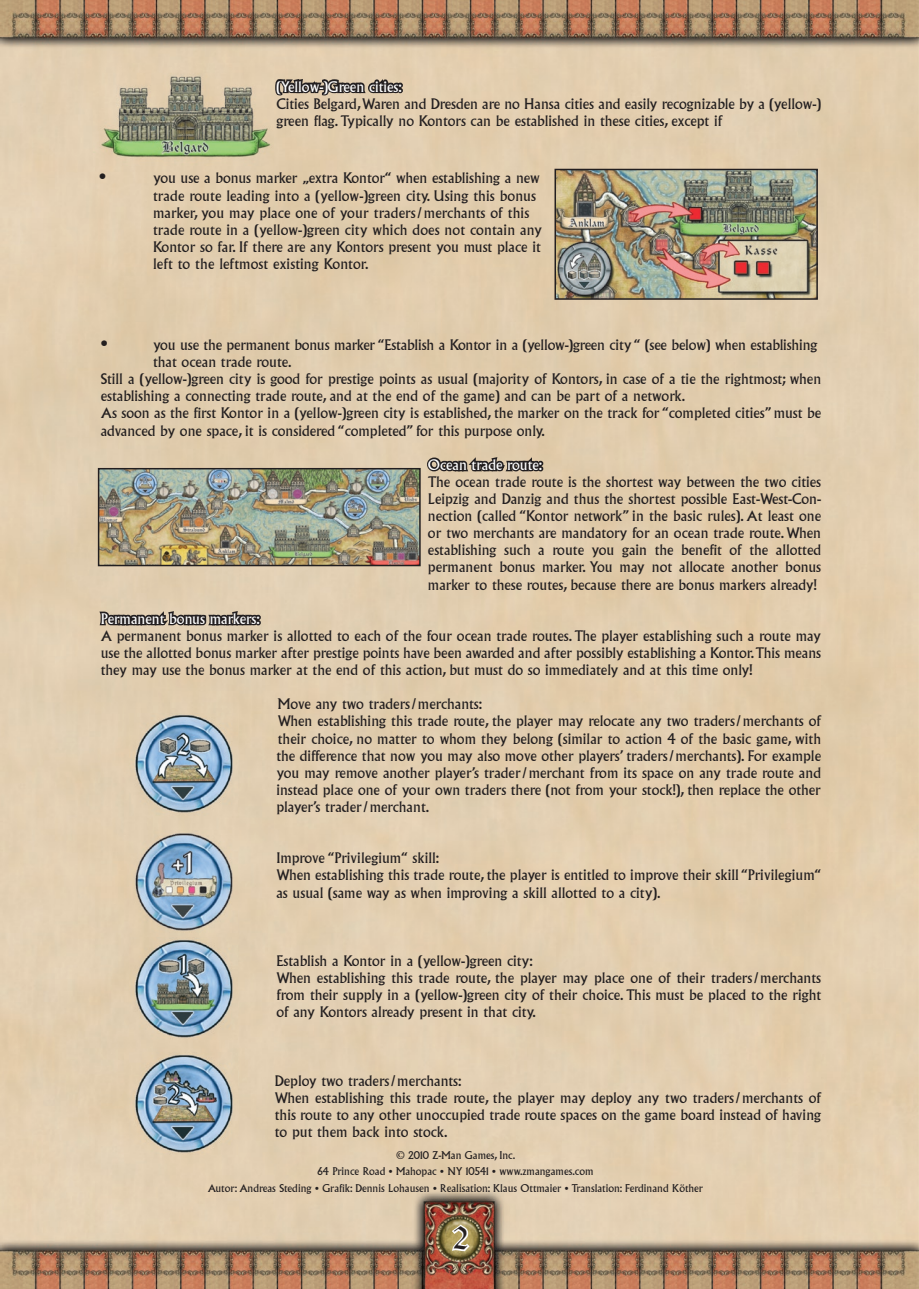
<style>
.page{position:relative;width:919px;height:1289px;background:#fff}
.page>*{position:absolute;margin:0;border:0;box-sizing:border-box;transform-origin:0 0}
.t1{font:36px "Clairvaux";color:#231f20}
.t2{font:19.5px "Albertus";color:#231f20}
.t3{font:14.25px/17.1px "Albertus";color:#231f20}
.t4{font:14.25px "Albertus";color:#fff}
.t5{font:10.5px/16.5px "Albertus";color:#231f20;text-align:center}
.s1{font-size:19.5px}
</style>
<div class="page">
<img style="left:0;top:0;width:918px;height:1288px">
<svg style="left:449px;top:1222px;width:22px;height:30px"></svg>
<img style="left:93px;top:63px;width:181px;height:103px">
<img style="left:129px;top:830px;width:108px;height:102px">
<img style="left:129px;top:713px;width:108px;height:102px">
<img style="left:129px;top:937px;width:108px;height:102px">
<img style="left:129px;top:1052px;width:108px;height:102px">
<img style="left:557px;top:172px;width:257px;height:125px">
<div style="left:554px;top:169px;width:263px;height:131px;border:2px solid #231f20"></div>
<img style="left:101px;top:471px;width:316px;height:92px">
<div style="left:98px;top:468px;width:322px;height:98px;border:2px solid #231f20"></div>
<svg style="left:274px;top:71px;width:129px;height:30px;background:#9e8f7c"></svg>
<svg style="left:425px;top:449px;width:118px;height:27px;background:#9d8e79"></svg>
<svg style="left:97px;top:603px;width:164px;height:27px;background:#9b8e7c"></svg>
<p class="t4" style="left:276px;top:78px;width:127px">(Yellow-)Green cities:</p>
<p class="t3" style="left:276px;top:95px;width:546px">Cities Belgard, Waren and Dresden are no Hansa cities and easily recognizable by a (yellow-) green flag. Typically no Kontors can be established in these cities, except if</p>
<h2 class="t2" style="left:99px;top:165px;width:8px">•</h2>
<p class="t3" style="left:153px;top:170px;width:390px">you use a bonus marker „extra Kontor“ when establishing a new trade route leading into a (yellow-)green city. Using this bonus marker, you may place one of your traders/merchants of this trade route in a (yellow-)green city which does not contain any Kontor so far. If there are any Kontors present you must place it left to the leftmost existing Kontor.</p>
<p class="t3" style="left:101px;top:336px;width:718px"><span class="s1">•</span> you use the permanent bonus marker “Establish a Kontor in a (yellow-)green city “ (see below) when establishing</p>
<p class="t3" style="left:153px;top:353px;width:140px">that ocean trade route.</p>
<p class="t3" style="left:101px;top:371px;width:722px">Still a (yellow-)green city is good for prestige points as usual (majority of Kontors, in case of a tie the rightmost; when</p>
<p class="t3" style="left:101px;top:388px;width:586px">establishing a connecting trade route, and at the end of the game) and can be part of a network.</p>
<p class="t3" style="left:101px;top:405px;width:722px">As soon as the first Kontor in a (yellow-)green city is established, the marker on the track for “completed cities” must be</p>
<p class="t3" style="left:101px;top:422px;width:445px">advanced by one space, it is considered “completed” for this purpose only.</p>
<p class="t4" style="left:428px;top:456px;width:116px">Ocean trade route:</p>
<p class="t3" style="left:428px;top:473px;width:394px;text-align:justify">The ocean trade route is the shortest way between the two cities Leipzig and Danzig and thus the shortest possible East-West-Con&shy;nection (called “Kontor network” in the basic rules). At least one or two merchants are mandatory for an ocean trade route. When establishing such a route you gain the benefit of the allotted permanent bonus marker. You may not allocate another bonus marker to these routes, because there are bonus markers already!</p>
<p class="t4" style="left:101px;top:610px;width:161px">Permanent bonus markers:</p>
<p class="t3" style="left:101px;top:627px;width:721px;text-align:justify">A permanent bonus marker is allotted to each of the four ocean trade routes. The player establishing such a route may use the allotted bonus marker after prestige points have been awarded and after possibly establishing a Kontor. This means they may use the bonus marker at the end of this action, but must do so immediately and at this time only!</p>
<p class="t3" style="left:276px;top:695px;width:546px">Move any two traders/merchants:<br>When establishing this trade route, the player may relocate any two traders/merchants of their choice, no matter to whom they belong (similar to action 4 of the basic game, with the difference that now you may also move other players’ traders/merchants). For example you may remove another player’s trader/merchant from its space on any trade route and instead place one of your own traders there (not from your stock!), then replace the other player’s trader/merchant.</p>
<p class="t3" style="left:276px;top:849px;width:546px">Improve “Privilegium“ skill:<br>When establishing this trade route, the player is entitled to improve their skill “Privilegium“ as usual (same way as when improving a skill allotted to a city).</p>
<p class="t3" style="left:276px;top:952px;width:546px">Establish a Kontor in a (yellow-)green city:<br>When establishing this trade route, the player may place one of their traders/merchants from their supply in a (yellow-)green city of their choice. This must be placed to the right of any Kontors already present in that city.</p>
<p class="t3" style="left:275px;top:1072px;width:548px">Deploy two traders/merchants:<br>When establishing this trade route, the player may deploy any two traders/merchants of this route to any other unoccupied trade route spaces on the game board instead of having to put them back into stock.</p>
<p class="t5" style="left:208px;top:1146px;width:497px">© 2010 Z-Man Games, Inc.<br>64 Prince Road • Mahopac • NY 10541 • www.zmangames.com<br>Autor: Andreas Steding • Grafik: Dennis Lohausen • Realisation: Klaus Ottmaier • Translation: Ferdinand Köther</p>
<h1 class="t1" style="left:453px;top:1215px;width:16px">2</h1>
</div>
